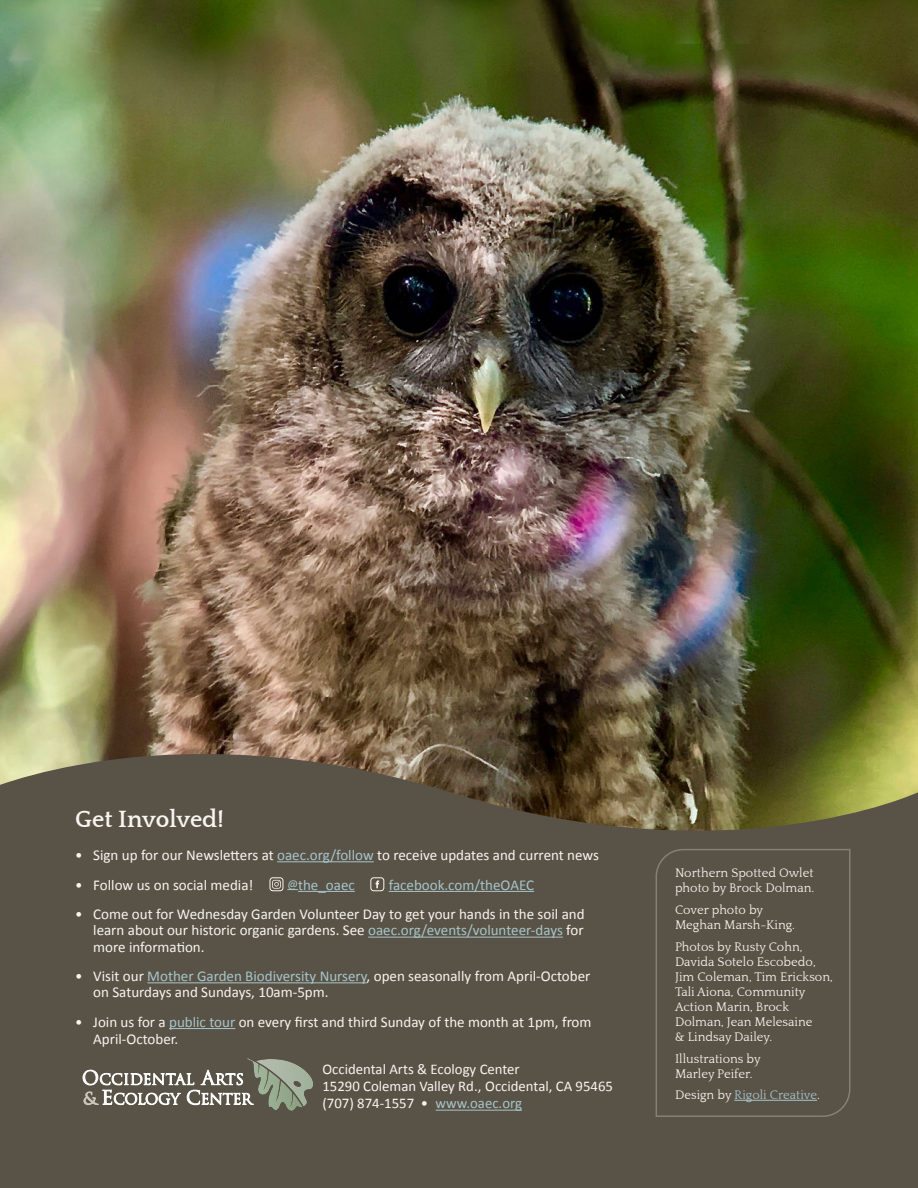
<style>
.page{position:relative;width:918px;height:1188px;background:#fff}
.page>*{position:absolute;margin:0;border:0;box-sizing:border-box;transform-origin:0 0}
.t1{font:700 24.15px "Quattrocento";color:#f8f4f0}
.t2{font:15px/16px "Calibri";color:#f8f4f0}
.t3{font:15px "Calibri";color:#a7c4ca}
.t4{font:14.7px/17.4px "Calibri";color:#f8f4f0}
.t5{font:12.75px/15px "Quattrocento";color:#f8f4f0}
.t6{font:12.75px "Quattrocento";color:#a7c4ca}
.s1{color:#a7c4ca}
.s2{font-size:12px}
.s3{color:#f8f4f0}
</style>
<div class="page">
<img style="left:0;top:0;width:918px;height:706px">
<svg style="left:0;top:706px;width:918px;height:482px;background:#5e5745"></svg>
<hr style="left:436px;top:1110px;width:86px;height:1px;background:#a7c4ca">
<hr style="left:277px;top:861px;width:97px;height:1px;background:#a7c4ca">
<hr style="left:298px;top:891px;width:57px;height:1px;background:#a7c4ca">
<hr style="left:389px;top:891px;width:145px;height:1px;background:#a7c4ca">
<hr style="left:368px;top:937px;width:195px;height:1px;background:#a7c4ca">
<hr style="left:147px;top:982px;width:220px;height:1px;background:#a7c4ca">
<hr style="left:169px;top:1028px;width:66px;height:1px;background:#a7c4ca">
<svg style="left:83px;top:1057px;width:230px;height:54px;background:#7a786c"></svg>
<div style="left:655px;top:848px;width:196px;height:270px;background:#595347"></div>
<hr style="left:734px;top:1100px;width:83px;height:1px;background:#a7c4ca">
<div style="left:270px;top:878px;width:13px;height:13px;border:1px solid #f8f4f0;border-radius:3px"></div>
<svg style="left:272px;top:880px;width:9px;height:9px"></svg>
<div style="left:371px;top:878px;width:13px;height:13px;border:1px solid #f8f4f0;border-radius:3px"></div>
<svg style="left:376px;top:880px;width:3px;height:8px"></svg>
<h1 class="t1" style="left:75px;top:809px;width:150px">Get Involved!</h1>
<p class="t2" style="left:75px;top:848px;width:525px">• Sign up for our Newsletters at <span class="s1">oaec.org/follow</span> to receive updates and current news</p>
<p class="t2" style="left:75px;top:878px;width:180px">• Follow us on social media!</p>
<p class="t3" style="left:287px;top:879px;width:69px"><span class="s2">@</span>the_oaec</p>
<p class="t3" style="left:389px;top:879px;width:147px">facebook.com/theOAEC</p>
<p class="t2" style="left:93px;top:907px;width:493px;text-align:justify;text-indent:-18px">• Come out for Wednesday Garden Volunteer Day to get your hands in the soil and learn about our historic organic gardens. See <span class="s1">oaec.org/events/volunteer-days</span> for more information.</p>
<p class="t2" style="left:93px;top:969px;width:499px;text-indent:-18px">• Visit our <span class="s1">Mother Garden Biodiversity Nursery</span>, open seasonally from April-October on Saturdays and Sundays, 10am-5pm.</p>
<p class="t2" style="left:93px;top:1014px;width:500px;line-height:17.4px;text-indent:-18px">• Join us for a <span class="s1">public tour</span> on every first and third Sunday of the month at 1pm, from<br>April-October.</p>
<p class="t4" style="left:322px;top:1061px;width:292px">Occidental Arts &amp; Ecology Center<br>15290 Coleman Valley Rd., Occidental, CA 95465 (707) 874-1557 • <span class="s1">www.oaec.org</span></p>
<p class="t5" style="left:675px;top:867px;width:141px">Northern Spotted Owlet photo by Brock Dolman.</p>
<p class="t5" style="left:675px;top:903px;width:122px">Cover photo by<br>Meghan Marsh-King.</p>
<p class="t5" style="left:675px;top:940px;width:159px">Photos by Rusty Cohn,<br>Davida Sotelo Escobedo,<br>Jim Coleman, Tim Erickson,<br>Tali Aiona, Community<br>Action Marin, Brock<br>Dolman, Jean Melesaine<br>&amp; Lindsay Dailey.</p>
<p class="t5" style="left:675px;top:1052px;width:87px">Illustrations by<br>Marley Peifer.</p>
<p class="t6" style="left:675px;top:1090px;width:146px"><span class="s3">Design by</span> Rigoli Creative<span class="s3">.</span></p>
</div>
